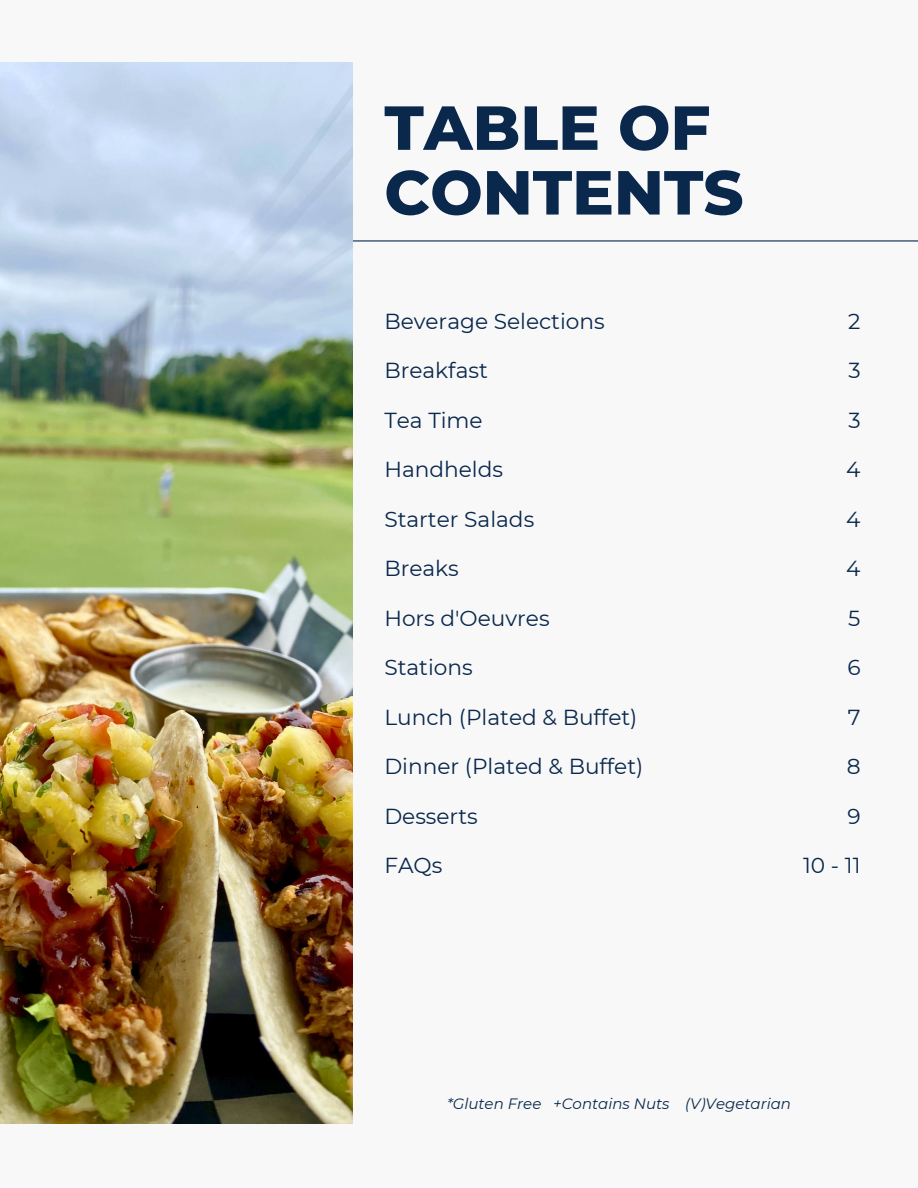
<style>
.page{position:relative;width:918px;height:1188px;background:#f8f8f8}
.page>*{position:absolute;margin:0;border:0;box-sizing:border-box;transform-origin:0 0}
.t1{font:800 62.1px/64.7px "Montserrat";color:#09284c}
.t2{font:21.75px "Montserrat";color:#09284c}
.t3{font:italic 15px "Montserrat";color:#09284c}
</style>
<div class="page">
<hr style="left:121px;top:240px;width:797px;height:2px;background:#09284c">
<img style="left:0;top:62px;width:353px;height:1061px">
<h1 class="t1" style="left:384px;top:95px;width:361px">TABLE OF<br>CONTENTS</h1>
<p class="t2" style="left:384px;top:308px;width:222px">Beverage Selections</p>
<p class="t2" style="left:384px;top:357px;width:105px">Breakfast</p>
<p class="t2" style="left:384px;top:407px;width:100px">Tea Time</p>
<p class="t2" style="left:384px;top:456px;width:120px">Handhelds</p>
<p class="t2" style="left:384px;top:506px;width:151px">Starter Salads</p>
<p class="t2" style="left:384px;top:555px;width:76px">Breaks</p>
<p class="t2" style="left:384px;top:605px;width:167px">Hors d'Oeuvres</p>
<p class="t2" style="left:384px;top:654px;width:90px">Stations</p>
<p class="t2" style="left:384px;top:704px;width:254px">Lunch (Plated &amp; Buffet)</p>
<p class="t2" style="left:384px;top:753px;width:260px">Dinner (Plated &amp; Buffet)</p>
<p class="t2" style="left:384px;top:803px;width:95px">Desserts</p>
<p class="t2" style="left:384px;top:852px;width:60px">FAQs</p>
<p class="t2" style="left:848px;top:308px;width:14px">2</p>
<p class="t2" style="left:848px;top:357px;width:14px">3</p>
<p class="t2" style="left:848px;top:407px;width:14px">3</p>
<p class="t2" style="left:846px;top:456px;width:16px">4</p>
<p class="t2" style="left:846px;top:506px;width:16px">4</p>
<p class="t2" style="left:846px;top:555px;width:16px">4</p>
<p class="t2" style="left:848px;top:605px;width:14px">5</p>
<p class="t2" style="left:847px;top:654px;width:15px">6</p>
<p class="t2" style="left:848px;top:704px;width:14px">7</p>
<p class="t2" style="left:847px;top:753px;width:15px">8</p>
<p class="t2" style="left:847px;top:803px;width:15px">9</p>
<p class="t2" style="left:803px;top:852px;width:59px">10 - 11</p>
<p class="t3" style="left:447px;top:1095px;width:346px">*Gluten Free +Contains Nuts (V)Vegetarian</p>
</div>
